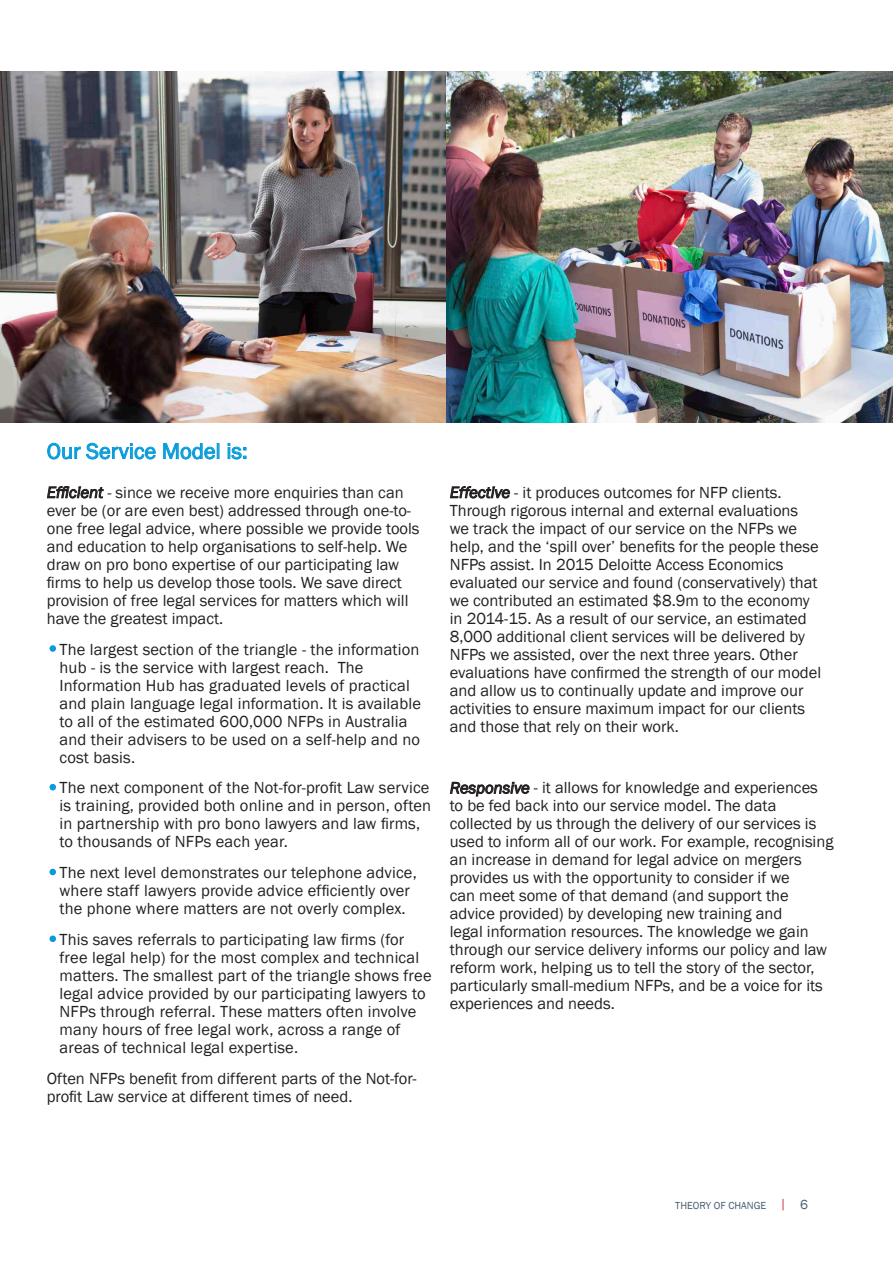
<style>
.page{position:relative;width:893px;height:1263px;background:#fff}
.page>*{position:absolute;margin:0;border:0;box-sizing:border-box;transform-origin:0 0}
.Introduction{font:22.5px "Franklin Gothic";color:#069bda}
.Body{font:16.5px/18px "Franklin Gothic";color:#231f20}
.t1{font:10.5px "Franklin Gothic";color:#445c70}
.s1{font-style:italic}
.s2{font-size:18px;color:#069bda}
.s3{font-size:13.5px;color:#d04550}
.s4{font-size:13.5px}
</style>
<div class="page">
<img style="left:0;top:71px;width:446px;height:351px">
<img style="left:446px;top:71px;width:447px;height:351px">
<svg style="left:47px;top:442px;width:109px;height:18px"></svg>
<svg style="left:163px;top:443px;width:56px;height:17px"></svg>
<svg style="left:228px;top:443px;width:18px;height:17px"></svg>
<svg style="left:47px;top:486px;width:57px;height:13px"></svg>
<svg style="left:49px;top:645px;width:7px;height:7px"></svg>
<svg style="left:49px;top:784px;width:7px;height:7px"></svg>
<svg style="left:49px;top:868px;width:7px;height:8px"></svg>
<svg style="left:49px;top:935px;width:7px;height:7px"></svg>
<svg style="left:450px;top:486px;width:60px;height:13px"></svg>
<svg style="left:450px;top:781px;width:80px;height:16px"></svg>
<p class="Introduction" style="left:47px;top:437px;width:202px">Our Service Model is:</p>
<p class="Body" style="left:47px;top:484px;width:374px"><span class="s1">Efficient</span> - since we receive more enquiries than can ever be (or are even best) addressed through one-to&shy;one free legal advice, where possible we provide tools and education to help organisations to self-help. We draw on pro bono expertise of our participating law firms to help us develop those tools. We save direct provision of free legal services for matters which will have the greatest impact.</p>
<p class="Body" style="left:60px;top:640px;width:363px;text-indent:-13px"><span class="s2">•</span>The largest section of the triangle - the information hub - is the service with largest reach. The Information Hub has graduated levels of practical and plain language legal information. It is available to all of the estimated 600,000 NFPs in Australia and their advisers to be used on a self-help and no cost basis.</p>
<p class="Body" style="left:60px;top:779px;width:373px;text-indent:-13px"><span class="s2">•</span>The next component of the Not-for-profit Law service is training, provided both online and in person, often in partnership with pro bono lawyers and law firms, to thousands of NFPs each year.</p>
<p class="Body" style="left:47px;top:864px;width:372px;text-align:center"><span class="s2">•</span>The next level demonstrates our telephone advice, where staff lawyers provide advice efficiently over the phone where matters are not overly complex.</p>
<p class="Body" style="left:60px;top:931px;width:374px;text-indent:-13px"><span class="s2">•</span>This saves referrals to participating law firms (for free legal help) for the most complex and technical matters. The smallest part of the triangle shows free legal advice provided by our participating lawyers to NFPs through referral. These matters often involve many hours of free legal work, across a range of areas of technical legal expertise.</p>
<p class="Body" style="left:47px;top:1069px;width:371px">Often NFPs benefit from different parts of the Not-for&shy;profit Law service at different times of need.</p>
<p class="Body" style="left:450px;top:484px;width:373px"><span class="s1">Effective</span> - it produces outcomes for NFP clients.<br>Through rigorous internal and external evaluations we track the impact of our service on the NFPs we help, and the ‘spill over’ benefits for the people these NFPs assist. In 2015 Deloitte Access Economics evaluated our service and found (conservatively) that we contributed an estimated $8.9m to the economy in 2014-15. As a result of our service, an estimated 8,000 additional client services will be delivered by NFPs we assisted, over the next three years. Other evaluations have confirmed the strength of our model and allow us to continually update and improve our activities to ensure maximum impact for our clients and those that rely on their work.</p>
<p class="Body" style="left:450px;top:779px;width:385px"><span class="s1">Responsive</span> - it allows for knowledge and experiences to be fed back into our service model. The data collected by us through the delivery of our services is used to inform all of our work. For example, recognising an increase in demand for legal advice on mergers provides us with the opportunity to consider if we<br>can meet some of that demand (and support the advice provided) by developing new training and<br>legal information resources. The knowledge we gain through our service delivery informs our policy and law reform work, helping us to tell the story of the sector, particularly small-medium NFPs, and be a voice for its experiences and needs.</p>
<p class="t1" style="left:675px;top:1198px;width:134px">THEORY OF CHANGE <span class="s3">|</span> <span class="s4">6</span></p>
</div>
